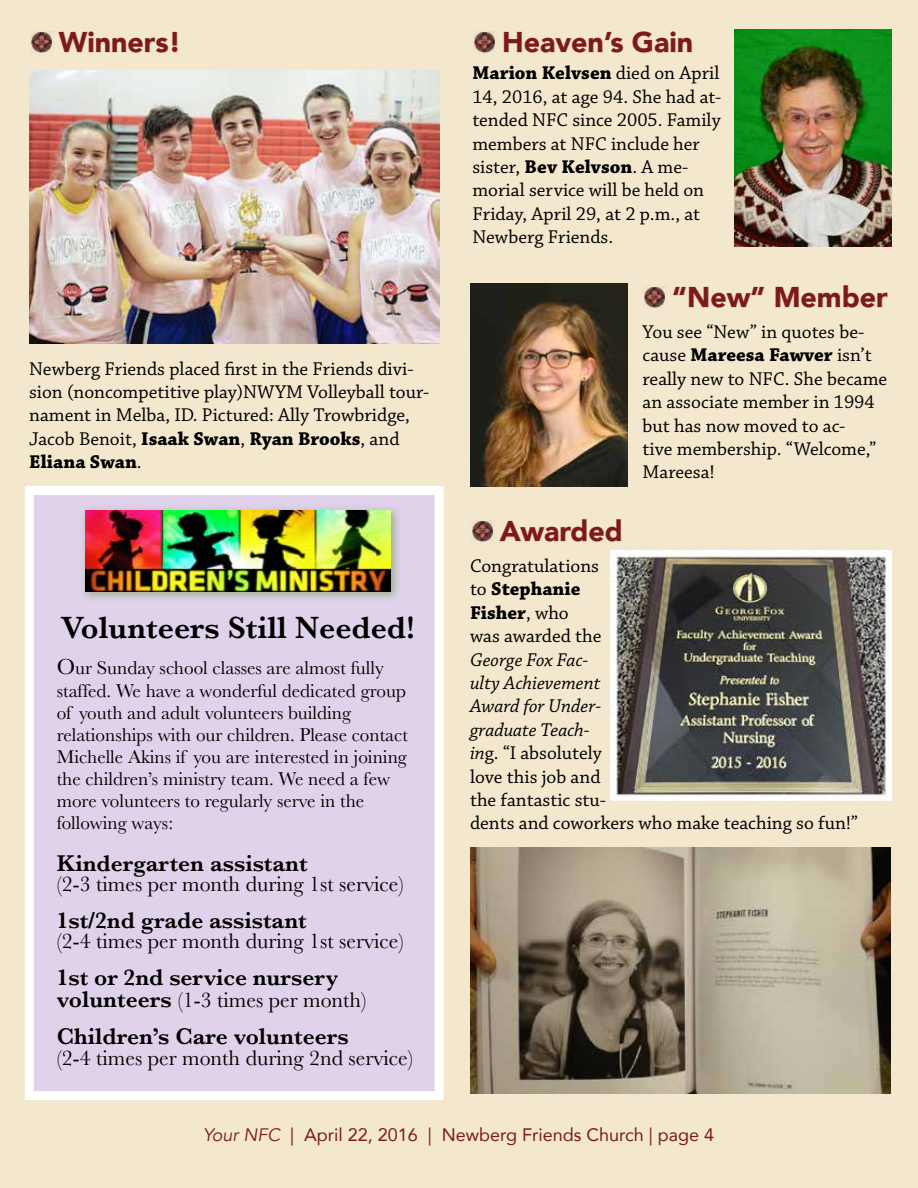
<style>
.page{position:relative;width:918px;height:1188px;background:#f3e7cd}
.page>*{position:absolute;margin:0;border:0;box-sizing:border-box;transform-origin:0 0}
.t1{font:600 31.95px "Baskerville";color:#000}
.t2{font:900 28.5px "Avenir";color:#7c1a1b}
.t3{font:600 23.7px "Baskerville";color:#000}
.t4{font:22.05px "Baskerville";color:#000}
.t5{font:19.5px/23.4px "Chaparral Pro";color:#000}
.t6{font:19.2px/22px "Baskerville";color:#000}
.t7{font:18px "Avenir";color:#7c1a1b}
.s1{font-weight:700}
.s2{font-size:22.5px}
.s3{font-weight:600;font-size:23.7px}
.s4{font-style:italic}
</style>
<div class="page">
<div style="left:31px;top:490px;width:408px;height:606px;background:#dfd2ea"></div>
<img style="left:82px;top:507px;width:317px;height:93px">
<img style="left:85px;top:510px;width:305px;height:81px">
<div style="left:25px;top:486px;width:419px;height:614px;border:9px solid #fff"></div>
<svg style="left:504px;top:31px;width:119px;height:22px"></svg>
<svg style="left:632px;top:31px;width:60px;height:22px"></svg>
<img style="left:473px;top:30px;width:24px;height:23px">
<img style="left:734px;top:29px;width:158px;height:217px">
<img style="left:470px;top:284px;width:158px;height:203px">
<svg style="left:673px;top:286px;width:92px;height:22px"></svg>
<svg style="left:775px;top:285px;width:113px;height:23px"></svg>
<img style="left:643px;top:285px;width:24px;height:23px">
<img style="left:611px;top:551px;width:281px;height:250px">
<svg style="left:499px;top:519px;width:122px;height:23px"></svg>
<img style="left:471px;top:519px;width:22px;height:23px">
<svg style="left:58px;top:31px;width:120px;height:22px"></svg>
<img style="left:30px;top:30px;width:24px;height:23px">
<img style="left:29px;top:71px;width:410px;height:273px">
<img style="left:470px;top:848px;width:421px;height:245px">
<h2 class="t2" style="left:59px;top:18px;width:124px">Winners!</h2>
<p class="t5" style="left:29px;top:358px;width:402px">Newberg Friends placed first in the Friends divi&shy;sion (noncompetitive play)NWYM Volleyball tour&shy;nament in Melba, ID. Pictured: Ally Trowbridge, Jacob Benoit, <span class="s1">Isaak Swan</span>, <span class="s1">Ryan Brooks</span>, and <span class="s1">Eliana Swan</span>.</p>
<h1 class="t1" style="left:61px;top:605px;width:356px">Volunteers Still Needed!</h1>
<p class="t6" style="left:57px;top:657px;width:353px"><span class="s2">O</span>ur Sunday school classes are almost fully staffed. We have a wonderful dedicated group of youth and adult volunteers building relationships with our children. Please contact Michelle Akins if you are interested in joining the children’s ministry team. We need a few more volunteers to regularly serve in the following ways:</p>
<p class="t3" style="left:57px;top:847px;width:253px">Kindergarten assistant</p>
<p class="t4" style="left:57px;top:869px;width:348px">(2-3 times per month during 1st service)</p>
<p class="t3" style="left:57px;top:904px;width:252px">1st/2nd grade assistant</p>
<p class="t4" style="left:57px;top:927px;width:348px">(2-4 times per month during 1st service)</p>
<p class="t3" style="left:57px;top:961px;width:283px">1st or 2nd service nursery</p>
<p class="t4" style="left:57px;top:986px;width:311px"><span class="s3">volunteers</span> (1-3 times per month)</p>
<p class="t3" style="left:57px;top:1020px;width:293px">Children’s Care volunteers</p>
<p class="t4" style="left:57px;top:1043px;width:358px">(2-4 times per month during 2nd service)</p>
<h2 class="t2" style="left:502px;top:18px;width:193px">Heaven’s Gain</h2>
<p class="t5" style="left:472px;top:62px;width:250px"><span class="s1">Marion Kelvsen</span> died on April<br>14, 2016, at age 94. She had at&shy;tended NFC since 2005. Family members at NFC include her sister, <span class="s1">Bev Kelvson</span>. A me&shy;morial service will be held on<br>Friday, April 29, at 2 p.m., at<br>Newberg Friends.</p>
<h2 class="t2" style="left:672px;top:273px;width:217px">“New” Member</h2>
<h2 class="t2" style="left:500px;top:507px;width:125px">Awarded</h2>
<p class="t5" style="left:643px;top:321px;width:246px">You see “New” in quotes be&shy;cause <span class="s1">Mareesa Fawver</span> isn’t really new to NFC. She became an associate member in 1994 but has now moved to ac-<br>tive membership. “Welcome,”<br>Mareesa!</p>
<p class="t5" style="left:470px;top:555px;width:133px">Congratulations to <span class="s1">Stephanie<br>Fisher</span>, who was awarded the</p>
<p class="t5" style="left:470px;top:648px;width:390px"><span class="s4">George Fox Fac-<br>ulty Achievement<br>Award for Under-<br>graduate Teach-<br>in</span>g. “I absolutely<br>love this job and<br>the fantastic stu-<br>dents and coworkers who make teaching so fun!”</p>
<p class="t7" style="left:203px;top:1120px;width:513px"><span class="s4">Your NFC</span> | April 22, 2016 | Newberg Friends Church | page 4</p>
</div>
